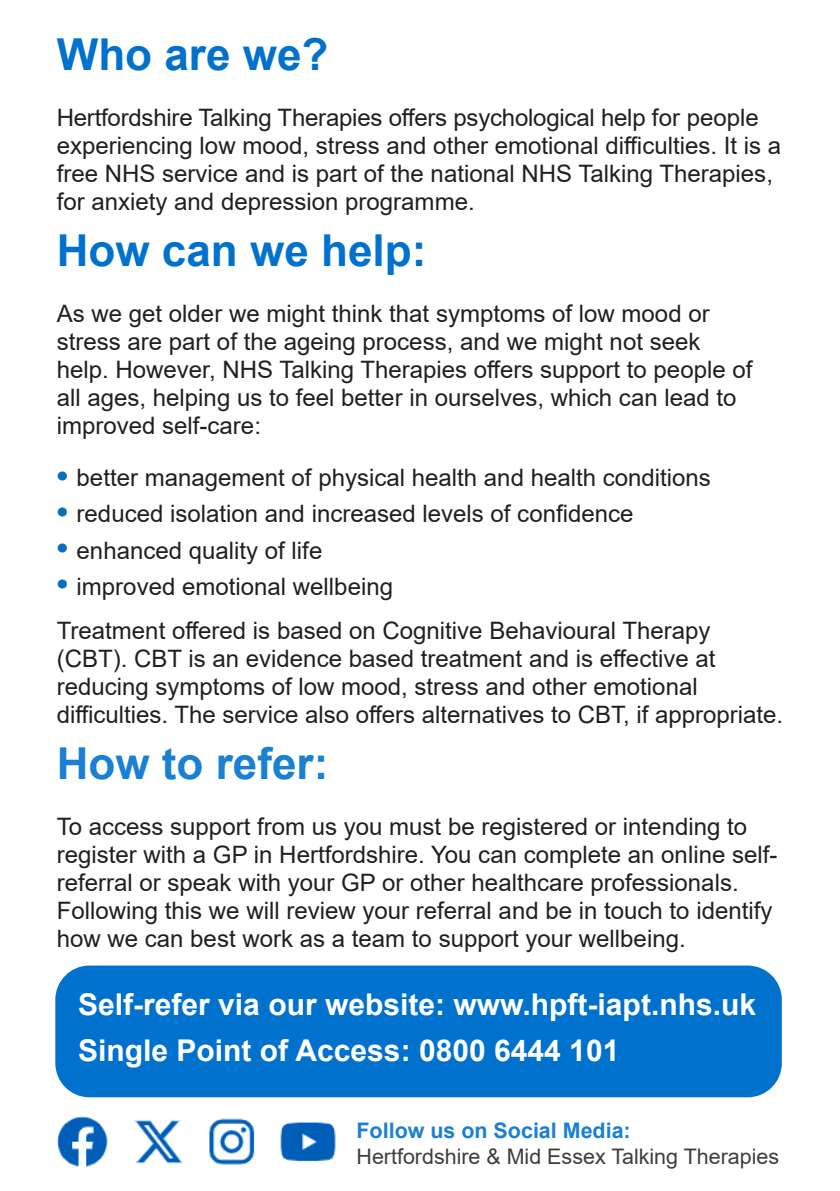
<style>
.page{position:relative;width:840px;height:1191px;background:#fff}
.page>*{position:absolute;margin:0;border:0;box-sizing:border-box;transform-origin:0 0}
.t1{font:700 44px "Arial";color:#0072ce}
.t2{font:700 44px "Arial";color:#1a80d3}
.t3{font:700 32px "Arial";color:#0671ba}
.t4{font:700 30px "Arial";color:#fff}
.t5{font:24px/28px "Arial";color:#231f20}
.t6{font:21.4px "Arial";color:#3e3e3f}
.t7{font:700 21.4px "Arial";color:#1a80d3}
</style>
<div class="page">
<div style="left:55px;top:965px;width:726px;height:132px;background:#0072ce;border-radius:34px"></div>
<img style="left:56px;top:1116px;width:280px;height:52px">
<p class="t1" style="left:57px;top:24px;width:273px">Who are we?</p>
<p class="t5" style="left:57px;top:104px;width:725px">Hertfordshire Talking Therapies offers psychological help for people experiencing low mood, stress and other emotional difficulties. It is a free NHS service and is part of the national NHS Talking Therapies, for anxiety and depression programme.</p>
<p class="t1" style="left:57px;top:220px;width:371px">How can we help:</p>
<p class="t5" style="left:57px;top:300px;width:696px">As we get older we might think that symptoms of low mood or stress are part of the ageing process, and we might not seek help. However, NHS Talking Therapies offers support to people of all ages, helping us to feel better in ourselves, which can lead to improved self-care:</p>
<p class="t5" style="left:77px;top:464px;width:635px">better management of physical health and health conditions</p>
<p class="t5" style="left:77px;top:500px;width:558px">reduced isolation and increased levels of confidence</p>
<p class="t5" style="left:77px;top:536px;width:247px">enhanced quality of life</p>
<p class="t5" style="left:77px;top:572px;width:318px">improved emotional wellbeing</p>
<p class="t5" style="left:57px;top:616px;width:727px">Treatment offered is based on Cognitive Behavioural Therapy (CBT). CBT is an evidence based treatment and is effective at reducing symptoms of low mood, stress and other emotional difficulties. The service also offers alternatives to CBT, if appropriate.</p>
<p class="t2" style="left:57px;top:732px;width:273px">How to refer:</p>
<p class="t5" style="left:57px;top:812px;width:721px">To access support from us you must be registered or intending to register with a GP in Hertfordshire. You can complete an online self&shy;referral or speak with your GP or other healthcare professionals.<br>Following this we will review your referral and be in touch to identify how we can best work as a team to support your wellbeing.</p>
<p class="t3" style="left:57px;top:453px;width:13px">•</p>
<p class="t3" style="left:57px;top:489px;width:13px">•</p>
<p class="t3" style="left:57px;top:525px;width:13px">•</p>
<p class="t3" style="left:57px;top:561px;width:13px">•</p>
<p class="t4" style="left:78px;top:983px;width:679px">Self-refer via our website: www.hpft-iapt.nhs.uk</p>
<p class="t4" style="left:78px;top:1029px;width:542px">Single Point of Access: 0800 6444 101</p>
<p class="t7" style="left:356px;top:1115px;width:275px">Follow us on Social Media:</p>
<p class="t6" style="left:356px;top:1141px;width:424px">Hertfordshire &amp; Mid Essex Talking Therapies</p>
</div>
